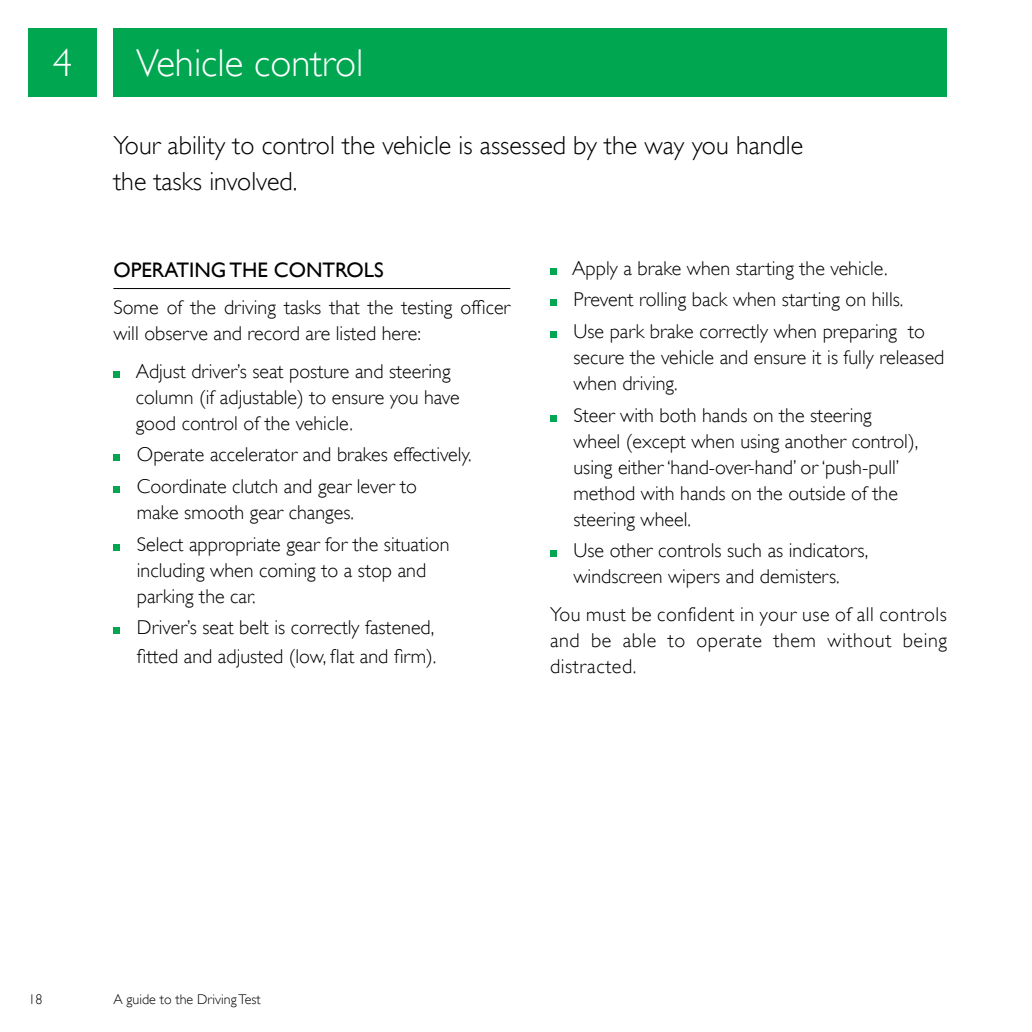
<style>
.page{position:relative;width:1032px;height:1032px;background:#fff}
.page>*{position:absolute;margin:0;border:0;box-sizing:border-box;transform-origin:0 0}
.t1{font:300 38.8px "Gill Sans";color:#fff}
.t2{font:300 26px/36px "Gill Sans";color:#000}
.t3{font:21px "Gill Sans";color:#000}
.t4{font:300 20px/26px "Gill Sans";color:#000}
.t5{font:300 14px "Gill Sans";color:#000}
</style>
<div class="page">
<div style="left:28px;top:28px;width:68px;height:68px;background:#00a650"></div>
<div style="left:113px;top:28px;width:834px;height:68px;background:#00a650"></div>
<hr style="left:113px;top:288px;width:397px;height:1px;background:#000">
<div style="left:113px;top:371px;width:7px;height:7px;background:#00a650"></div>
<div style="left:113px;top:454px;width:7px;height:7px;background:#00a650"></div>
<div style="left:113px;top:486px;width:7px;height:7px;background:#00a650"></div>
<div style="left:113px;top:544px;width:7px;height:7px;background:#00a650"></div>
<div style="left:113px;top:627px;width:7px;height:7px;background:#00a650"></div>
<div style="left:550px;top:268px;width:7px;height:7px;background:#00a650"></div>
<div style="left:550px;top:299px;width:7px;height:7px;background:#00a650"></div>
<div style="left:550px;top:331px;width:7px;height:7px;background:#00a650"></div>
<div style="left:550px;top:415px;width:7px;height:7px;background:#00a650"></div>
<div style="left:550px;top:550px;width:7px;height:7px;background:#00a650"></div>
<h1 class="t1" style="left:53px;top:40px;width:21px">4</h1>
<h1 class="t1" style="left:136px;top:40px;width:229px">Vehicle control</h1>
<h2 class="t2" style="left:113px;top:127px;width:691px">Your ability to control the vehicle is assessed by the way you handle the tasks involved.</h2>
<p class="t3" style="left:113px;top:258px;width:272px">OPERATING THE CONTROLS</p>
<p class="t4" style="left:113px;top:294px;width:398px">Some of the driving tasks that the testing officer will observe and record are listed here:</p>
<p class="t4" style="left:136px;top:358px;width:325px">Adjust driver’s seat posture and steering column (if adjustable) to ensure you have good control of the vehicle.</p>
<p class="t4" style="left:137px;top:439px;width:336px;line-height:31.6px">Operate accelerator and brakes effectively.<br>Coordinate clutch and gear lever to</p>
<p class="t4" style="left:137px;top:496px;width:314px;line-height:31.6px">make smooth gear changes.<br>Select appropriate gear for the situation</p>
<p class="t4" style="left:137px;top:557px;width:291px">including when coming to a stop and parking the car.</p>
<p class="t4" style="left:137px;top:613px;width:301px;line-height:28.8px">Driver’s seat belt is correctly fastened, fitted and adjusted (low, flat and firm).</p>
<p class="t4" style="left:572px;top:252px;width:354px;line-height:31.6px">Apply a brake when starting the vehicle.<br>Prevent rolling back when starting on hills.<br>Use park brake correctly when preparing to</p>
<p class="t4" style="left:573px;top:344px;width:372px">secure the vehicle and ensure it is fully released when driving.</p>
<p class="t4" style="left:573px;top:402px;width:346px">Steer with both hands on the steering wheel (except when using another control), using either ‘hand-over-hand’ or ‘push-pull’ method with hands on the outside of the steering wheel.</p>
<p class="t4" style="left:573px;top:537px;width:296px">Use other controls such as indicators, windscreen wipers and demisters.</p>
<p class="t4" style="left:550px;top:601px;width:398px;text-align:justify">You must be confident in your use of all controls and be able to operate them without being distracted.</p>
<p class="t5" style="left:28px;top:991px;width:15px">1 8</p>
<p class="t5" style="left:113px;top:991px;width:149px">A guide to the Driving Test</p>
</div>
